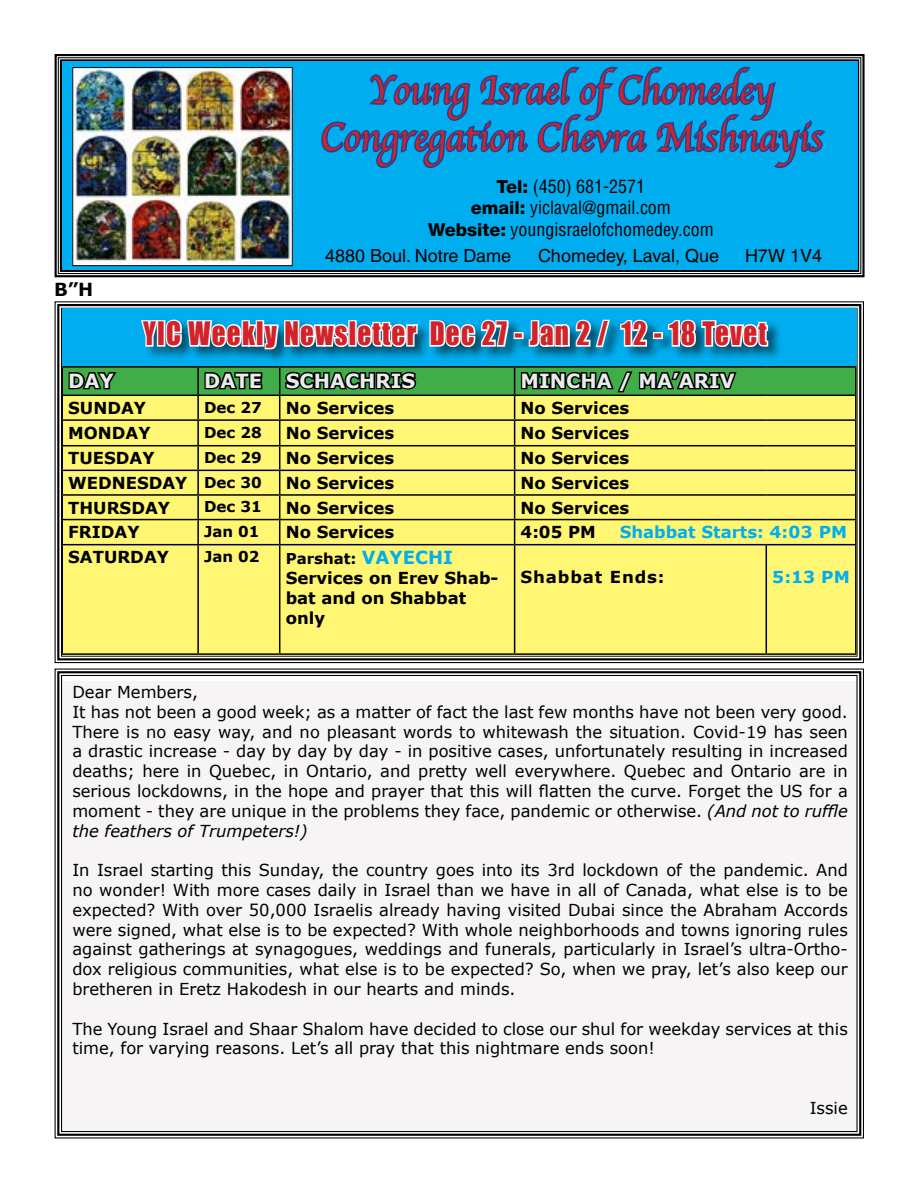
<style>
.page{position:relative;width:918px;height:1188px;background:#fff}
.page>*{position:absolute;margin:0;border:0;box-sizing:border-box;transform-origin:0 0}
.t1{font:40.2px/47.2px "Apple Chancery";color:#d2232a;text-align:center;scale:.93 1}
.t2{font:29.7px "Impact";letter-spacing:.05em;color:#d2232a;scale:.91 1}
.t3{font:700 19.5px "Verdana";color:#ebebec}
.t4{font:condensed 18px/21.6px "Helvetica LT Std";color:#000;text-align:center}
.t5{font:18px "Helvetica LT Std";color:#000}
.t6{font:700 18px "Verdana";color:#000}
.t7{font:16.5px/19.8px "Verdana";color:#000}
.t8{font:700 16.5px/19.8px "Verdana";color:#000}
.t9{font:700 16.5px "Verdana";color:#00aeef}
.t10{font:700 16.5px "Verdana";letter-spacing:.05em;color:#000}
.t11{font:700 15px "Verdana";color:#000}
.s1{font-family:"Helvetica Neue LT Std";font-weight:800;font-stretch:normal}
.s2{font-size:15px}
.s3{font-size:18px;color:#00aeef}
.s4{font-style:italic}
</style>
<div class="page">
<svg style="left:54px;top:54px;width:811px;height:224px"></svg>
<div style="left:62px;top:62px;width:795px;height:208px;background:#00aeef"></div>
<svg style="left:320px;top:54px;width:508px;height:115px"></svg>
<svg style="left:54px;top:301px;width:810px;height:363px"></svg>
<div style="left:62px;top:366px;width:794px;height:290px;background:#fff773"></div>
<div style="left:54px;top:668px;width:810px;height:471px;background:#f6f4f4"></div>
<div style="left:57px;top:671px;width:804px;height:465px;border:2px solid #000"></div>
<hr style="left:766px;top:366px;width:91px;height:2px;background:#000">
<hr style="left:855px;top:368px;width:2px;height:27px;background:#000">
<hr style="left:766px;top:395px;width:91px;height:1px;background:#000">
<hr style="left:855px;top:396px;width:2px;height:23px;background:#000">
<hr style="left:766px;top:419px;width:91px;height:2px;background:#000">
<hr style="left:855px;top:421px;width:2px;height:24px;background:#000">
<hr style="left:766px;top:445px;width:91px;height:1px;background:#000">
<hr style="left:855px;top:446px;width:2px;height:24px;background:#000">
<hr style="left:766px;top:470px;width:91px;height:1px;background:#000">
<hr style="left:855px;top:471px;width:2px;height:23px;background:#000">
<hr style="left:766px;top:494px;width:91px;height:2px;background:#000">
<hr style="left:855px;top:496px;width:2px;height:23px;background:#000">
<hr style="left:766px;top:519px;width:91px;height:1px;background:#000">
<hr style="left:855px;top:520px;width:2px;height:24px;background:#000">
<hr style="left:62px;top:544px;width:136px;height:1px;background:#000">
<hr style="left:62px;top:545px;width:1px;height:108px;background:#000">
<hr style="left:198px;top:544px;width:82px;height:1px;background:#000">
<hr style="left:197px;top:545px;width:2px;height:108px;background:#000">
<hr style="left:280px;top:544px;width:235px;height:1px;background:#000">
<hr style="left:279px;top:545px;width:1px;height:108px;background:#000">
<hr style="left:515px;top:544px;width:251px;height:1px;background:#000">
<hr style="left:514px;top:545px;width:1px;height:108px;background:#000">
<hr style="left:766px;top:544px;width:91px;height:1px;background:#000">
<hr style="left:766px;top:545px;width:1px;height:108px;background:#000">
<hr style="left:855px;top:545px;width:2px;height:108px;background:#000">
<hr style="left:62px;top:653px;width:136px;height:2px;background:#000">
<hr style="left:198px;top:653px;width:82px;height:2px;background:#000">
<hr style="left:280px;top:653px;width:235px;height:2px;background:#000">
<hr style="left:515px;top:653px;width:251px;height:2px;background:#000">
<hr style="left:766px;top:653px;width:91px;height:2px;background:#000">
<svg style="left:62px;top:305px;width:794px;height:239px"></svg>
<img style="left:74px;top:69px;width:217px;height:195px">
<div style="left:72px;top:67px;width:221px;height:199px;border:1px solid #000"></div>
<h1 class="t1" style="left:320px;top:66px;width:542px">Young Israel of Chomedey<br>Congregation Chevra Mishnayis</h1>
<p class="t4" style="left:428px;top:175px;width:287px"><span class="s1">Tel:</span> (450) 681-2571<br><span class="s1">email:</span> yiclaval@gmail.com<br><span class="s1">Website:</span> youngisraelofchomedey.com</p>
<p class="t6" style="left:54px;top:277px;width:41px">B”H</p>
<p class="t5" style="left:325px;top:245px;width:188px">4880 Boul. Notre Dame</p>
<p class="t5" style="left:538px;top:245px;width:183px">Chomedey, Laval, Que</p>
<p class="t5" style="left:745px;top:245px;width:79px">H7W 1V4</p>
<h2 class="t2" style="left:143px;top:310px;width:687px">YIC Weekly Newsletter Dec 27 - Jan 2 / 12 - 18 Tevet</h2>
<p class="t3" style="left:68px;top:367px;width:47px">DAY</p>
<p class="t3" style="left:204px;top:367px;width:213px">DATE SCHACHRIS</p>
<p class="t3" style="left:521px;top:367px;width:216px">MINCHA / MA’ARIV</p>
<p class="t8" style="left:68px;top:398px;width:79px">SUNDAY</p>
<p class="t11" style="left:204px;top:397px;width:59px">Dec 27</p>
<p class="t8" style="left:286px;top:398px;width:110px">No Services</p>
<p class="t8" style="left:521px;top:398px;width:110px">No Services</p>
<p class="t8" style="left:68px;top:422px;width:84px">MONDAY</p>
<p class="t11" style="left:204px;top:422px;width:59px">Dec 28</p>
<p class="t8" style="left:286px;top:422px;width:110px">No Services</p>
<p class="t8" style="left:521px;top:422px;width:110px">No Services</p>
<p class="t8" style="left:68px;top:448px;width:88px">TUESDAY</p>
<p class="t11" style="left:204px;top:447px;width:59px">Dec 29</p>
<p class="t8" style="left:286px;top:448px;width:110px">No Services</p>
<p class="t8" style="left:521px;top:448px;width:110px">No Services</p>
<p class="t8" style="left:68px;top:473px;width:195px">WEDNESDAY <span class="s2">Dec 30</span></p>
<p class="t8" style="left:286px;top:473px;width:110px">No Services</p>
<p class="t8" style="left:521px;top:473px;width:110px">No Services</p>
<p class="t8" style="left:68px;top:497px;width:103px">THURSDAY</p>
<p class="t11" style="left:204px;top:496px;width:59px">Dec 31</p>
<p class="t8" style="left:286px;top:497px;width:110px">No Services</p>
<p class="t8" style="left:521px;top:497px;width:110px">No Services</p>
<p class="t8" style="left:68px;top:522px;width:73px">FRIDAY</p>
<p class="t11" style="left:204px;top:521px;width:57px">Jan 01</p>
<p class="t8" style="left:286px;top:522px;width:110px">No Services</p>
<p class="t8" style="left:521px;top:522px;width:77px">4:05 PM</p>
<p class="t9" style="left:620px;top:521px;width:229px">Shabbat Starts: 4:03 PM</p>
<p class="t8" style="left:68px;top:547px;width:102px">SATURDAY</p>
<p class="t11" style="left:204px;top:546px;width:57px">Jan 02</p>
<p class="t11" style="left:286px;top:548px;width:169px">Parshat: <span class="s3">VAYECHI</span></p>
<p class="t8" style="left:286px;top:568px;width:214px">Services on Erev Shab&shy;bat and on Shabbat only</p>
<p class="t10" style="left:521px;top:565px;width:146px">Shabbat Ends:</p>
<p class="t9" style="left:772px;top:565px;width:79px">5:13 PM</p>
<p class="t7" style="left:72px;top:682px;width:777px">Dear Members,<br>It has not been a good week; as a matter of fact the last few months have not been very good.<br>There is no easy way, and no pleasant words to whitewash the situation. Covid-19 has seen a drastic increase - day by day by day - in positive cases, unfortunately resulting in increased deaths; here in Quebec, in Ontario, and pretty well everywhere. Quebec and Ontario are in serious lockdowns, in the hope and prayer that this will flatten the curve. Forget the US for a moment - they are unique in the problems they face, pandemic or otherwise. <span class="s4">(And not to ruffle the feathers of Trumpeters!)</span></p>
<p class="t7" style="left:72px;top:860px;width:777px;text-align:justify">In Israel starting this Sunday, the country goes into its 3rd lockdown of the pandemic. And no wonder! With more cases daily in Israel than we have in all of Canada, what else is to be expected? With over 50,000 Israelis already having visited Dubai since the Abraham Accords were signed, what else is to be expected? With whole neighborhoods and towns ignoring rules against gatherings at synagogues, weddings and funerals, particularly in Israel’s ultra-Ortho&shy;dox religious communities, what else is to be expected? So, when we pray, let’s also keep our bretheren in Eretz Hakodesh in our hearts and minds.</p>
<p class="t7" style="left:72px;top:1019px;width:777px">The Young Israel and Shaar Shalom have decided to close our shul for weekday services at this time, for varying reasons. Let’s all pray that this nightmare ends soon!</p>
<p class="t7" style="left:810px;top:1098px;width:40px">Issie</p>
</div>
